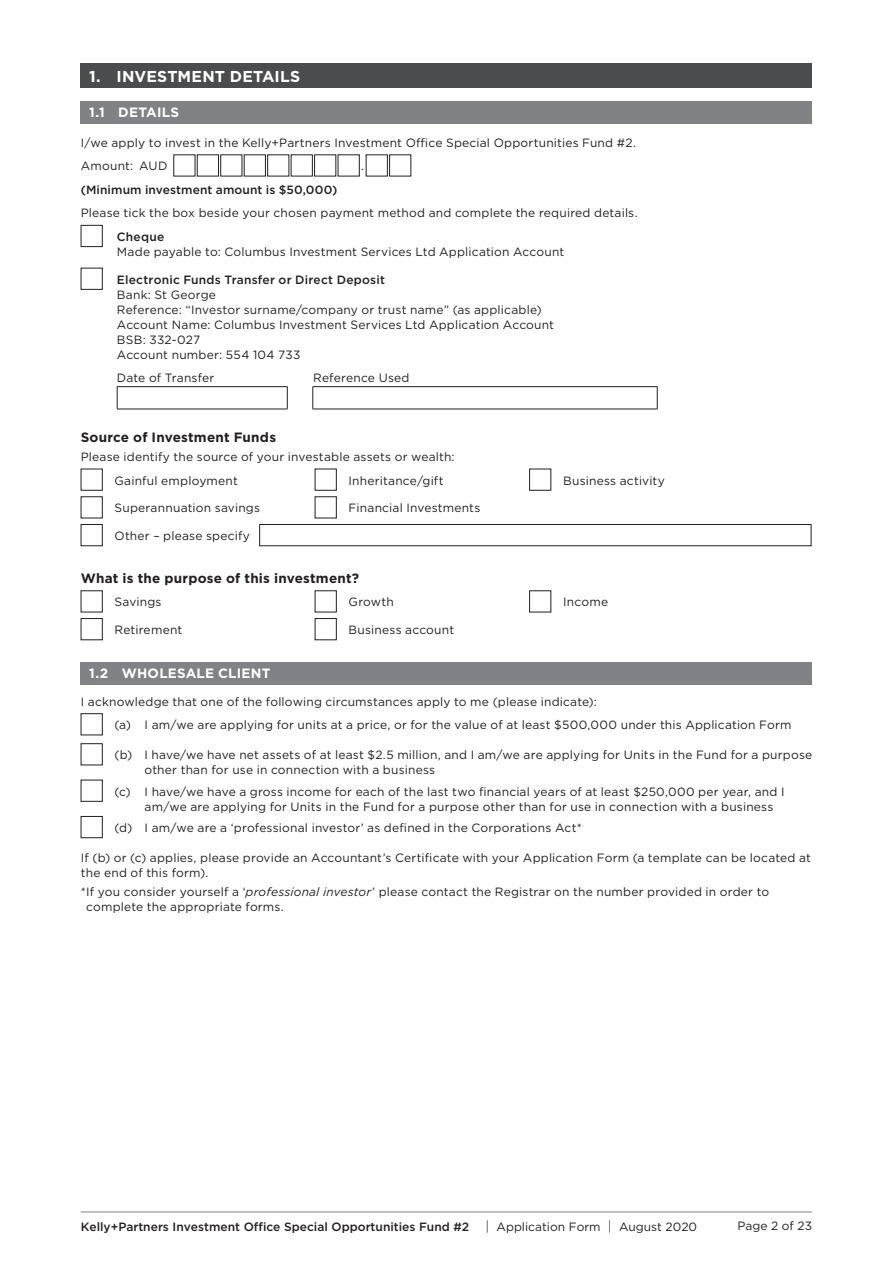
<style>
.page{position:relative;width:893px;height:1263px;background:#fff}
.page>*{position:absolute;margin:0;border:0;box-sizing:border-box;transform-origin:0 0}
.t1{font:700 15.75px "Gotham";letter-spacing:.01em;color:#fff}
.t2{font:700 13.5px "Gotham";letter-spacing:.015em;color:#231f20}
.t3{font:700 13.5px "Gotham";letter-spacing:.015em;color:#fff}
.t4{font:12px/15px "Gotham";letter-spacing:.015em;color:#231f20}
.t5{font:500 12px "Gotham";letter-spacing:.005em;color:#231f20}
.s1{font-style:italic}
.s2{font-weight:300;font-size:13.5px}
.s3{font-weight:400}
</style>
<div class="page">
<hr style="left:81px;top:1211px;width:731px;height:1px;background:#808285">
<div style="left:81px;top:64px;width:731px;height:24px;background:#4b4c4d"></div>
<div style="left:81px;top:101px;width:731px;height:22px;background:#808285"></div>
<div style="left:197px;top:155px;width:22px;height:21px;border:1px solid #231f20"></div>
<div style="left:81px;top:225px;width:22px;height:22px;border:1px solid #231f20"></div>
<div style="left:81px;top:268px;width:22px;height:22px;border:1px solid #231f20"></div>
<hr style="left:117px;top:386px;width:171px;height:1px;background:#231f20">
<svg style="left:117px;top:387px;width:1px;height:22px"></svg>
<svg style="left:287px;top:387px;width:1px;height:22px"></svg>
<hr style="left:313px;top:386px;width:344px;height:1px;background:#231f20">
<svg style="left:313px;top:387px;width:1px;height:22px"></svg>
<svg style="left:657px;top:387px;width:1px;height:22px"></svg>
<hr style="left:117px;top:409px;width:171px;height:1px;background:#231f20">
<hr style="left:313px;top:409px;width:344px;height:1px;background:#231f20">
<div style="left:81px;top:496px;width:22px;height:22px;border:1px solid #231f20"></div>
<div style="left:315px;top:496px;width:22px;height:22px;border:1px solid #231f20"></div>
<div style="left:81px;top:524px;width:22px;height:22px;border:1px solid #231f20"></div>
<div style="left:259px;top:524px;width:552px;height:22px;border:1px solid #231f20"></div>
<div style="left:81px;top:590px;width:22px;height:22px;border:1px solid #231f20"></div>
<div style="left:315px;top:590px;width:22px;height:22px;border:1px solid #231f20"></div>
<div style="left:529px;top:590px;width:22px;height:22px;border:1px solid #231f20"></div>
<div style="left:81px;top:618px;width:22px;height:22px;border:1px solid #231f20"></div>
<div style="left:315px;top:618px;width:22px;height:22px;border:1px solid #231f20"></div>
<div style="left:81px;top:662px;width:731px;height:22px;background:#808285"></div>
<div style="left:81px;top:713px;width:22px;height:22px;border:1px solid #231f20"></div>
<div style="left:81px;top:743px;width:22px;height:22px;border:1px solid #231f20"></div>
<div style="left:81px;top:816px;width:22px;height:22px;border:1px solid #231f20"></div>
<h1 class="t1" style="left:89px;top:66px;width:213px">1. INVESTMENT DETAILS</h1>
<p class="t3" style="left:89px;top:103px;width:91px">1.1 DETAILS</p>
<p class="t4" style="left:81px;top:131px;width:557px;line-height:23.5px">I/we apply to invest in the Kelly+Partners Investment Office Special Opportunities Fund #2.<br>Amount: AUD</p>
<p class="t4" style="left:361px;top:158px;width:4px">.</p>
<p class="t5" style="left:81px;top:182px;width:258px">(Minimum investment amount is $50,000)</p>
<p class="t4" style="left:81px;top:205px;width:558px">Please tick the box beside your chosen payment method and complete the required details.</p>
<p class="t5" style="left:117px;top:229px;width:49px">Cheque</p>
<p class="t4" style="left:117px;top:244px;width:449px">Made payable to: Columbus Investment Services Ltd Application Account</p>
<p class="t5" style="left:117px;top:272px;width:270px">Electronic Funds Transfer or Direct Deposit</p>
<p class="t4" style="left:117px;top:287px;width:439px">Bank: St George<br>Reference: “Investor surname/company or trust name” (as applicable)<br>Account Name: Columbus Investment Services Ltd Application Account BSB: 332-027<br>Account number: 554 104 733</p>
<p class="t4" style="left:117px;top:370px;width:99px">Date of Transfer</p>
<p class="t4" style="left:313px;top:370px;width:98px">Reference Used</p>
<p class="t2" style="left:81px;top:428px;width:197px">Source of Investment Funds</p>
<p class="t4" style="left:115px;top:445px;width:342px;line-height:23.5px;text-indent:-34px">Please identify the source of your investable assets or wealth:<br>Gainful employment</p>
<p class="t4" style="left:349px;top:472px;width:97px">Inheritance/gift</p>
<p class="t4" style="left:563px;top:472px;width:103px">Business activity</p>
<p class="t4" style="left:115px;top:500px;width:147px">Superannuation savings</p>
<p class="t4" style="left:349px;top:500px;width:133px">Financial Investments</p>
<p class="t4" style="left:115px;top:528px;width:137px">Other – please specify</p>
<p class="t2" style="left:81px;top:569px;width:280px">What is the purpose of this investment?</p>
<p class="t4" style="left:115px;top:594px;width:49px">Savings</p>
<p class="t4" style="left:349px;top:594px;width:47px">Growth</p>
<p class="t4" style="left:563px;top:594px;width:46px">Income</p>
<p class="t4" style="left:115px;top:622px;width:69px">Retirement</p>
<p class="t4" style="left:349px;top:622px;width:107px">Business account</p>
<p class="t3" style="left:89px;top:664px;width:183px">1.2 WHOLESALE CLIENT</p>
<p class="t4" style="left:115px;top:689px;width:678px;line-height:23.5px;text-indent:-34px">I acknowledge that one of the following circumstances apply to me (please indicate):<br>(a) I am/we are applying for units at a price, or for the value of at least $500,000 under this Application Form</p>
<p class="t4" style="left:145px;top:747px;width:669px;text-indent:-30px">(b) I have/we have net assets of at least $2.5 million, and I am/we are applying for Units in the Fund for a purpose other than for use in connection with a business</p>
<p class="t4" style="left:145px;top:783px;width:641px;text-indent:-30px">(c) I have/we have a gross income for each of the last two financial years of at least $250,000 per year, and I am/we are applying for Units in the Fund for a purpose other than for use in connection with a business</p>
<p class="t4" style="left:115px;top:820px;width:469px">(d) I am/we are a ‘professional investor’ as defined in the Corporations Act*</p>
<p class="t4" style="left:81px;top:850px;width:732px">If (b) or (c) applies, please provide an Accountant’s Certificate with your Application Form (a template can be located at the end of this form).</p>
<p class="t4" style="left:86px;top:884px;width:684px;text-indent:-5px">*If you consider yourself a ‘<span class="s1">professional investor</span>’ please contact the Registrar on the number provided in order to complete the appropriate forms.</p>
<p class="t5" style="left:81px;top:1219px;width:618px">Kelly+Partners Investment Office Special Opportunities Fund #2 <span class="s2">|</span> <span class="s3">Application Form</span> <span class="s2">|</span> <span class="s3">August 2020</span></p>
<p class="t4" style="left:738px;top:1218px;width:76px">Page 2 of 23</p>
</div>
